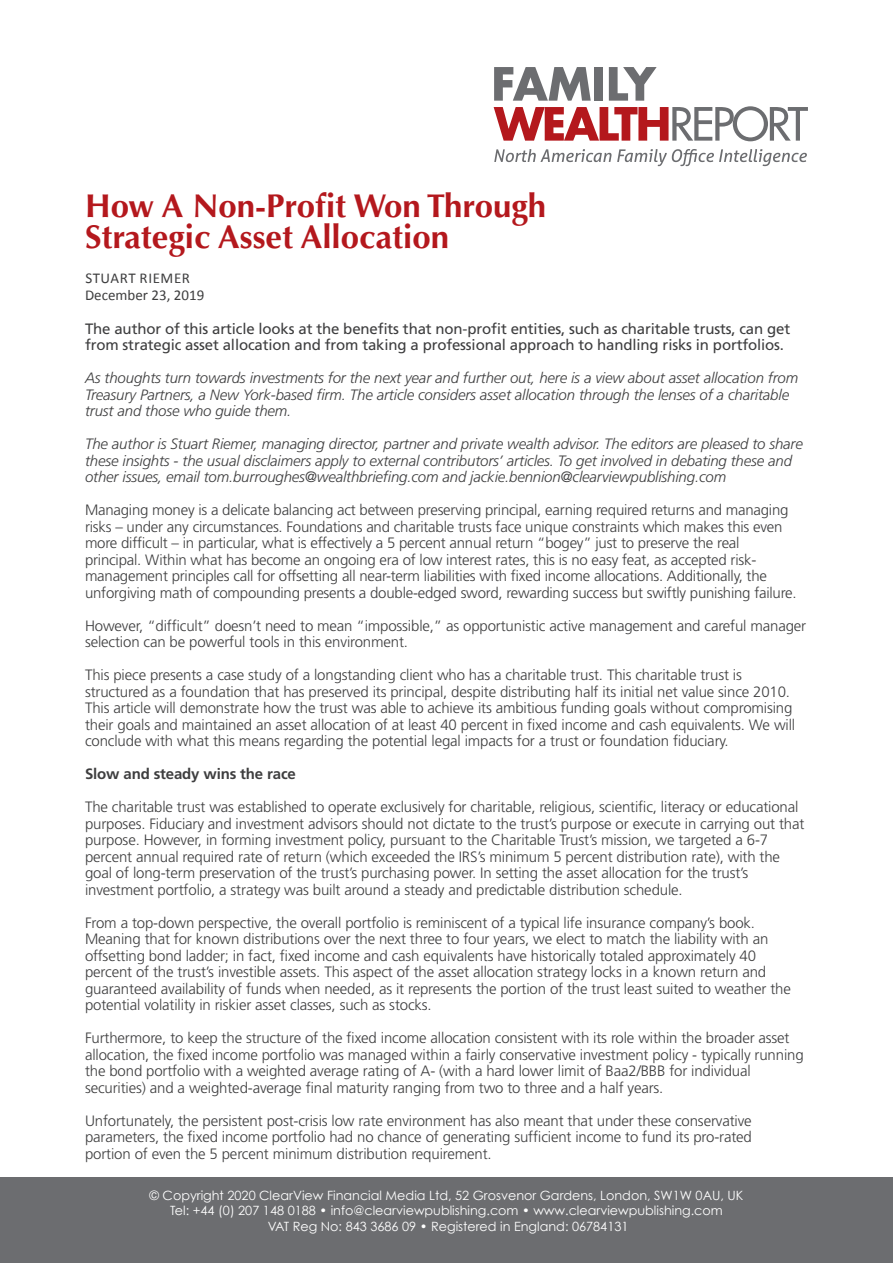
<style>
.page{position:relative;width:893px;height:1263px;background:#fff}
.page>*{position:absolute;margin:0;border:0;box-sizing:border-box;transform-origin:0 0}
.t1{font:700 33px/31.5px "Optima";color:#b4181d}
.t2{font:300 15px/16.5px "Frutiger";letter-spacing:-.01em;color:#3e3e3f}
.t3{font:italic 300 15px/16.5px "Frutiger";letter-spacing:-.01em;color:#3e3e3f}
.t4{font:15px/16.5px "Frutiger";letter-spacing:-.01em;color:#3e3e3f}
.t5{font:700 15px "Frutiger";letter-spacing:-.01em;color:#3e3e3f}
.t6{font:15px "Calibri";color:#3e3e3f}
.t7{font:15px "Calibri";letter-spacing:.04em;color:#3e3e3f}
.t8{font:12.75px/15.3px "Century Gothic";color:#fff;text-align:center}
</style>
<div class="page">
<div style="left:0;top:1178px;width:893px;height:85px;background:#6c6d70"></div>
<svg style="left:494px;top:67px;width:314px;height:74px"></svg>
<svg style="left:494px;top:149px;width:117px;height:13px"></svg>
<svg style="left:617px;top:149px;width:190px;height:17px"></svg>
<p class="t1" style="left:85px;top:190px;width:463px">How A Non-Profit Won Through<br>Strategic Asset Allocation</p>
<p class="t7" style="left:85px;top:268px;width:106px">STUART RIEMER</p>
<p class="t6" style="left:85px;top:286px;width:121px">December 23, 2019</p>
<p class="t4" style="left:85px;top:320px;width:707px">The author of this article looks at the benefits that non-profit entities, such as charitable trusts, can get from strategic asset allocation and from taking a professional approach to handling risks in portfolios.</p>
<p class="t3" style="left:85px;top:370px;width:715px">As thoughts turn towards investments for the next year and further out, here is a view about asset allocation from<br>Treasury Partners, a New York-based firm. The article considers asset allocation through the lenses of a charitable trust and those who guide them.</p>
<p class="t3" style="left:85px;top:436px;width:719px">The author is Stuart Riemer, managing director, partner and private wealth advisor. The editors are pleased to share these insights - the usual disclaimers apply to external contributors’ articles. To get involved in debating these and other issues, email tom.burroughes@wealthbriefing.com and jackie.bennion@clearviewpublishing.com</p>
<p class="t2" style="left:85px;top:502px;width:713px">Managing money is a delicate balancing act between preserving principal, earning required returns and managing risks – under any circumstances. Foundations and charitable trusts face unique constraints which makes this even more difficult – in particular, what is effectively a 5 percent annual return “bogey” just to preserve the real principal. Within what has become an ongoing era of low interest rates, this is no easy feat, as accepted risk&shy;management principles call for offsetting all near-term liabilities with fixed income allocations. Additionally, the unforgiving math of compounding presents a double-edged sword, rewarding success but swiftly punishing failure.</p>
<p class="t2" style="left:85px;top:617px;width:723px">However, “difficult” doesn’t need to mean “impossible,” as opportunistic active management and careful manager selection can be powerful tools in this environment.</p>
<p class="t2" style="left:85px;top:667px;width:712px">This piece presents a case study of a longstanding client who has a charitable trust. This charitable trust is structured as a foundation that has preserved its principal, despite distributing half its initial net value since 2010.<br>This article will demonstrate how the trust was able to achieve its ambitious funding goals without compromising their goals and maintained an asset allocation of at least 40 percent in fixed income and cash equivalents. We will conclude with what this means regarding the potential legal impacts for a trust or foundation fiduciary.</p>
<p class="t5" style="left:85px;top:765px;width:212px">Slow and steady wins the race</p>
<p class="t2" style="left:85px;top:799px;width:721px">The charitable trust was established to operate exclusively for charitable, religious, scientific, literacy or educational purposes. Fiduciary and investment advisors should not dictate to the trust’s purpose or execute in carrying out that purpose. However, in forming investment policy, pursuant to the Charitable Trust’s mission, we targeted a 6-7 percent annual required rate of return (which exceeded the IRS’s minimum 5 percent distribution rate), with the goal of long-term preservation of the trust’s purchasing power. In setting the asset allocation for the trust’s investment portfolio, a strategy was built around a steady and predictable distribution schedule.</p>
<p class="t2" style="left:85px;top:914px;width:707px">From a top-down perspective, the overall portfolio is reminiscent of a typical life insurance company’s book.<br>Meaning that for known distributions over the next three to four years, we elect to match the liability with an offsetting bond ladder; in fact, fixed income and cash equivalents have historically totaled approximately 40 percent of the trust’s investible assets. This aspect of the asset allocation strategy locks in a known return and guaranteed availability of funds when needed, as it represents the portion of the trust least suited to weather the potential volatility in riskier asset classes, such as stocks.</p>
<p class="t2" style="left:85px;top:1030px;width:720px">Furthermore, to keep the structure of the fixed income allocation consistent with its role within the broader asset allocation, the fixed income portfolio was managed within a fairly conservative investment policy - typically running the bond portfolio with a weighted average rating of A- (with a hard lower limit of Baa2/BBB for individual securities) and a weighted-average final maturity ranging from two to three and a half years.</p>
<p class="t2" style="left:85px;top:1112px;width:668px;text-align:justify">Unfortunately, the persistent post-crisis low rate environment has also meant that under these conservative parameters, the fixed income portfolio had no chance of generating sufficient income to fund its pro-rated portion of even the 5 percent minimum distribution requirement.</p>
<p class="t8" style="left:150px;top:1187px;width:595px">© Copyright 2020 ClearView Financial Media Ltd, 52 Grosvenor Gardens, London, SW1W 0AU, UK<br>Tel: +44 (0) 207 148 0188 • info@clearviewpublishing.com • www.clearviewpublishing.com</p>
<p class="t8" style="left:268px;top:1219px;width:362px">VAT Reg No: 843 3686 09 • Registered in England: 06784131</p>
</div>
